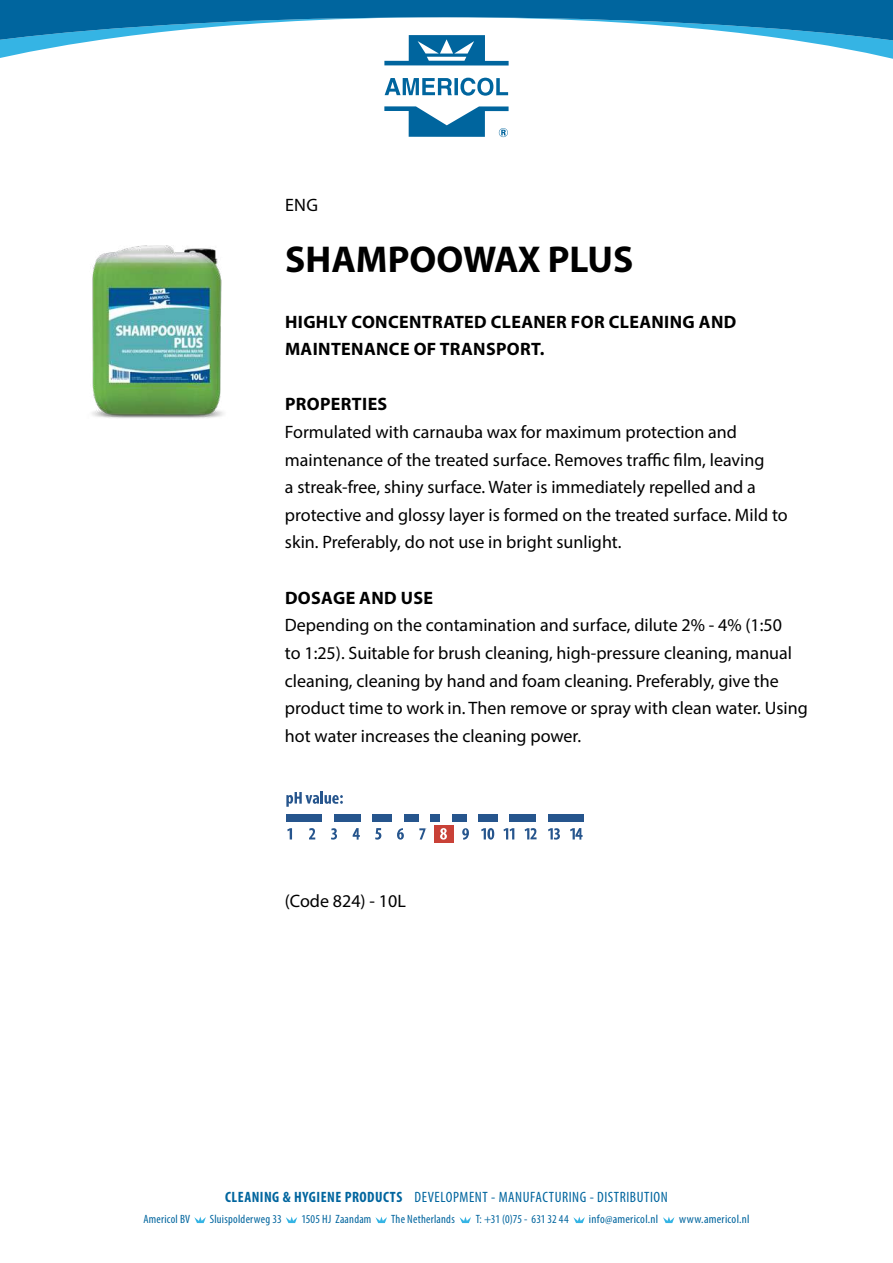
<style>
.page{position:relative;width:893px;height:1263px;background:#fff}
.page>*{position:absolute;margin:0;border:0;box-sizing:border-box;transform-origin:0 0}
.t1{font:700 37.5px "Myriad Pro";color:#000}
.t2{font:18px/27.6px "Myriad Pro";color:#000}
.t3{font:700 18px/27.6px "Myriad Pro";letter-spacing:.02em;color:#000}
.t4{font:condensed 15px "Myriad Pro";letter-spacing:.035em;color:#00659e}
.t5{font:condensed 12px "Myriad Pro";letter-spacing:.02em;color:#00659e}
.t6{font:condensed 12px "Myriad Pro";letter-spacing:.02em;color:#00659e;scale:1.04 1}
.t7{font:condensed 12px "Myriad Pro";color:#00659e}
.s1{font-weight:700}
</style>
<div class="page">
<svg style="left:0;top:0;width:893px;height:137px"></svg>
<svg style="left:194px;top:1216px;width:12px;height:7px"></svg>
<svg style="left:286px;top:1216px;width:11px;height:7px"></svg>
<svg style="left:375px;top:1216px;width:12px;height:7px"></svg>
<svg style="left:459px;top:1216px;width:12px;height:7px"></svg>
<svg style="left:573px;top:1216px;width:12px;height:7px"></svg>
<svg style="left:663px;top:1216px;width:11px;height:7px"></svg>
<div style="left:434px;top:825px;width:19px;height:18px;background:#c94137"></div>
<div style="left:430px;top:814px;width:10px;height:8px;background:#26558d"></div>
<div style="left:404px;top:814px;width:14px;height:8px;background:#26558d"></div>
<div style="left:372px;top:814px;width:20px;height:8px;background:#26558d"></div>
<div style="left:334px;top:814px;width:27px;height:8px;background:#26558d"></div>
<div style="left:287px;top:814px;width:35px;height:8px;background:#26558d"></div>
<div style="left:452px;top:814px;width:14px;height:8px;background:#26558d"></div>
<div style="left:478px;top:814px;width:20px;height:8px;background:#26558d"></div>
<div style="left:510px;top:814px;width:26px;height:8px;background:#26558d"></div>
<div style="left:548px;top:814px;width:35px;height:8px;background:#26558d"></div>
<svg style="left:287px;top:828px;width:5px;height:11px"></svg>
<svg style="left:309px;top:828px;width:6px;height:11px"></svg>
<svg style="left:331px;top:828px;width:6px;height:12px"></svg>
<svg style="left:353px;top:828px;width:7px;height:12px"></svg>
<svg style="left:375px;top:828px;width:6px;height:12px"></svg>
<svg style="left:397px;top:828px;width:7px;height:12px"></svg>
<svg style="left:440px;top:828px;width:7px;height:12px"></svg>
<svg style="left:462px;top:828px;width:7px;height:12px"></svg>
<svg style="left:481px;top:828px;width:13px;height:12px"></svg>
<svg style="left:503px;top:828px;width:11px;height:11px"></svg>
<svg style="left:525px;top:828px;width:12px;height:11px"></svg>
<svg style="left:548px;top:828px;width:12px;height:12px"></svg>
<svg style="left:570px;top:828px;width:13px;height:12px"></svg>
<svg style="left:419px;top:828px;width:6px;height:11px"></svg>
<svg style="left:286px;top:792px;width:57px;height:15px"></svg>
<img style="left:92px;top:245px;width:132px;height:173px">
<p class="t2" style="left:285px;top:191px;width:35px">ENG</p>
<h1 class="t1" style="left:285px;top:235px;width:350px">SHAMPOOWAX PLUS</h1>
<p class="t3" style="left:285px;top:307px;width:453px">HIGHLY CONCENTRATED CLEANER FOR CLEANING AND<br>MAINTENANCE OF TRANSPORT.</p>
<p class="t3" style="left:285px;top:390px;width:104px">PROPERTIES</p>
<p class="t2" style="left:285px;top:418px;width:504px">Formulated with carnauba wax for maximum protection and maintenance of the treated surface. Removes traffic film, leaving<br>a streak-free, shiny surface. Water is immediately repelled and a protective and glossy layer is formed on the treated surface. Mild to skin. Preferably, do not use in bright sunlight.</p>
<p class="t3" style="left:285px;top:583px;width:149px">DOSAGE AND USE</p>
<p class="t2" style="left:285px;top:611px;width:524px">Depending on the contamination and surface, dilute 2% - 4% (1:50<br>to 1:25). Suitable for brush cleaning, high-pressure cleaning, manual cleaning, cleaning by hand and foam cleaning. Preferably, give the product time to work in. Then remove or spray with clean water. Using hot water increases the cleaning power.</p>
<p class="t2" style="left:285px;top:887px;width:122px">(Code 824) - 10L</p>
<p class="t4" style="left:225px;top:1188px;width:444px"><span class="s1">CLEANING &amp; HYGIENE PRODUCTS</span> DEVELOPMENT - MANUFACTURING - DISTRIBUTION</p>
<p class="t5" style="left:143px;top:1212px;width:48px">Americol BV</p>
<p class="t5" style="left:210px;top:1212px;width:73px">Sluispolderweg 33</p>
<p class="t5" style="left:301px;top:1212px;width:72px">1505 HJ Zaandam</p>
<p class="t5" style="left:391px;top:1212px;width:65px">The Netherlands</p>
<p class="t7" style="left:476px;top:1212px;width:94px">T: +31 (0)75 - 631 32 44</p>
<p class="t6" style="left:589px;top:1212px;width:68px">info@americol.nl</p>
<p class="t6" style="left:679px;top:1212px;width:69px">www.americol.nl</p>
</div>
